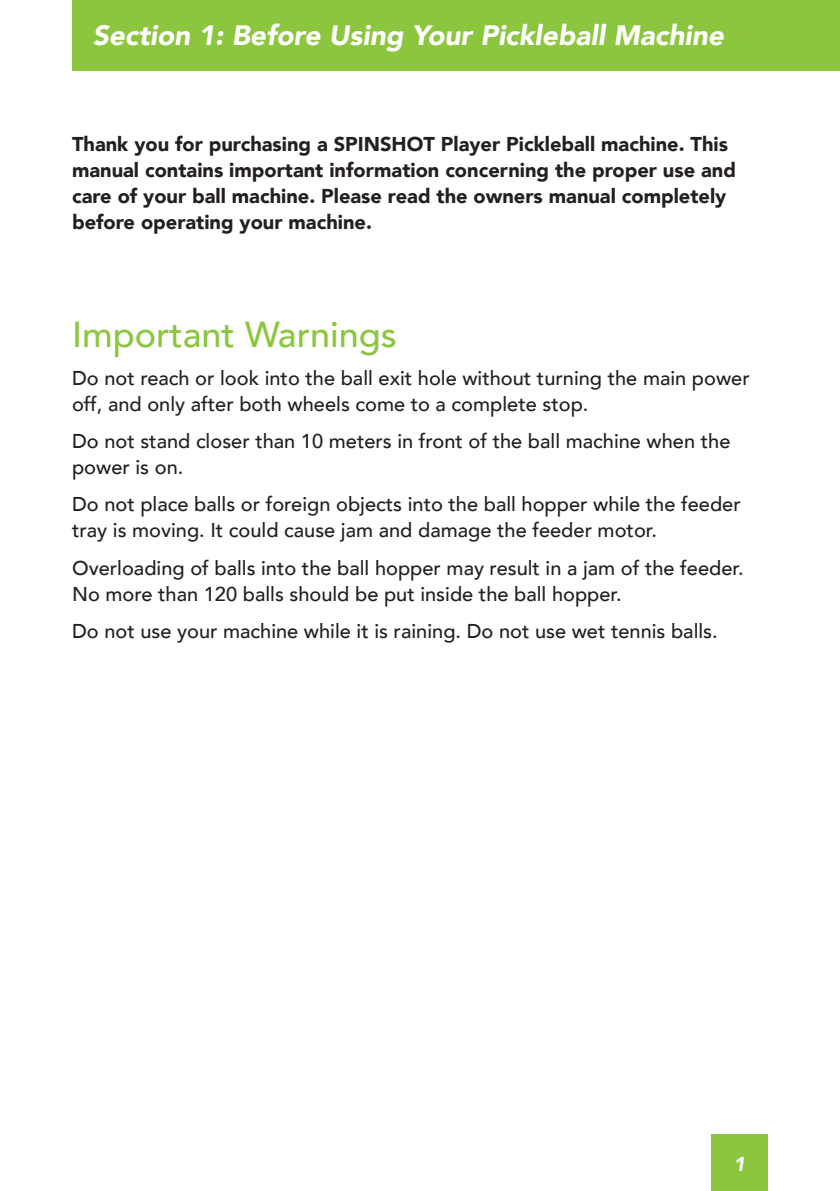
<style>
.page{position:relative;width:840px;height:1191px;background:#fff}
.page>*{position:absolute;margin:0;border:0;box-sizing:border-box;transform-origin:0 0}
.t1{font:500 36px "Avenir";color:#8bc63e}
.t2{font:italic 900 28px "Avenir";color:#fff}
.t3{font:500 20px/26px "Avenir";color:#231f20}
.t4{font:900 20px/26px "Avenir";color:#231f20}
.t5{font:italic 900 20px "Avenir";color:#fff}
</style>
<div class="page">
<div style="left:72px;top:0;width:767px;height:70px;background:#8bc63e"></div>
<div style="left:710px;top:1134px;width:57px;height:57px;background:#8bc63e"></div>
<div style="left:822px;top:0;width:17px;height:71px;background:#8bc63e"></div>
<h2 class="t2" style="left:93px;top:12px;width:632px">Section 1: Before Using Your Pickleball Machine</h2>
<p class="t4" style="left:72px;top:131px;width:665px">Thank you for purchasing a SPINSHOT Player Pickleball machine. This manual contains important information concerning the proper use and care of your ball machine. Please read the owners manual completely before operating your machine.</p>
<h1 class="t1" style="left:72px;top:304px;width:326px">Important Warnings</h1>
<p class="t3" style="left:72px;top:364px;width:678px">Do not reach or look into the ball exit hole without turning the main power off, and only after both wheels come to a complete stop.</p>
<p class="t3" style="left:72px;top:427px;width:659px">Do not stand closer than 10 meters in front of the ball machine when the power is on.</p>
<p class="t3" style="left:72px;top:490px;width:669px">Do not place balls or foreign objects into the ball hopper while the feeder tray is moving. It could cause jam and damage the feeder motor.</p>
<p class="t3" style="left:72px;top:554px;width:672px">Overloading of balls into the ball hopper may result in a jam of the feeder.<br>No more than 120 balls should be put inside the ball hopper.</p>
<p class="t3" style="left:72px;top:617px;width:646px">Do not use your machine while it is raining. Do not use wet tennis balls.</p>
<p class="t5" style="left:733px;top:1147px;width:13px">1</p>
</div>
